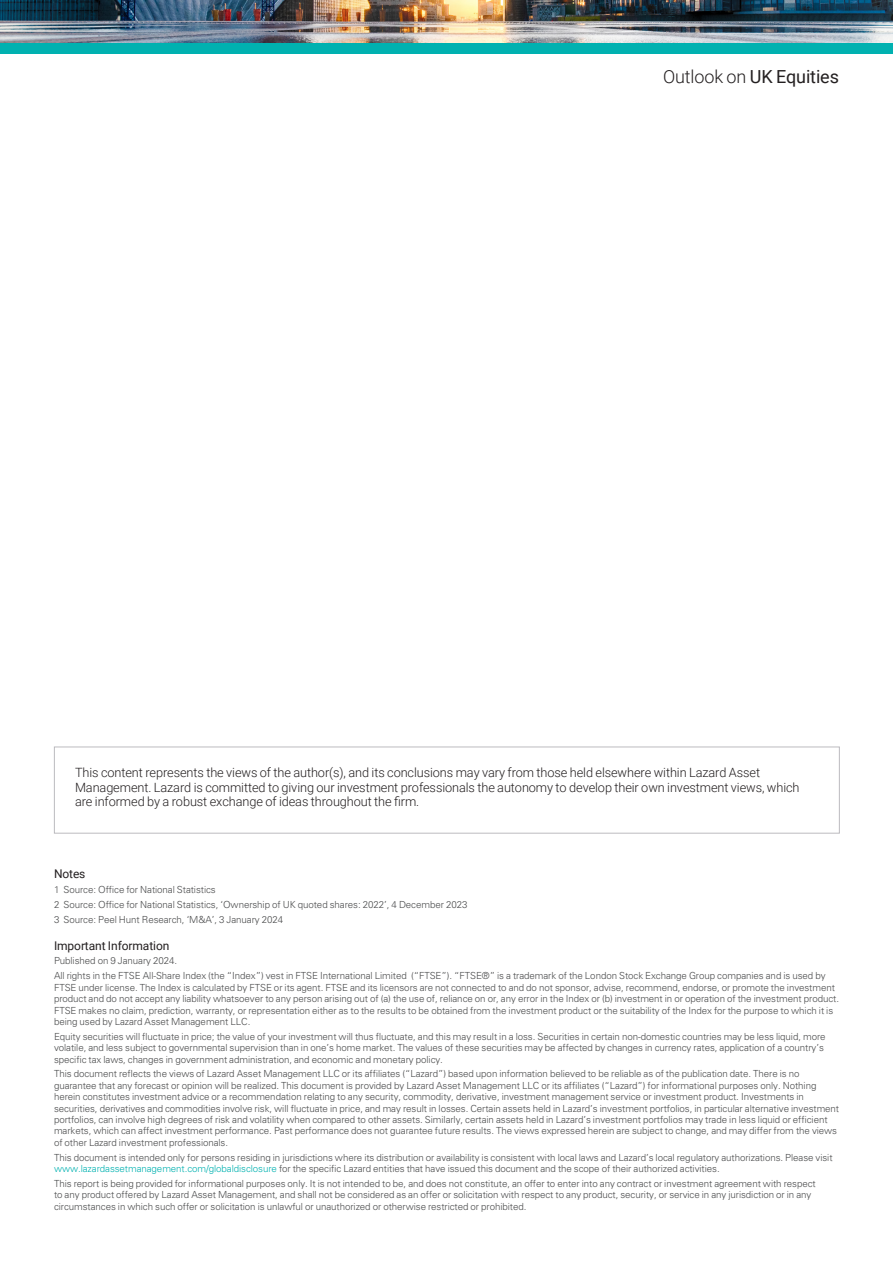
<style>
.page{position:relative;width:893px;height:1263px;background:#fff}
.page>*{position:absolute;margin:0;border:0;box-sizing:border-box;transform-origin:0 0}
.t1{font:18px "Roboto";letter-spacing:-.005em;color:#231f20}
.t2{font:300 12.75px/14.7px "Roboto";letter-spacing:-.005em;color:#231f20}
.t3{font:12px "Roboto";letter-spacing:-.005em;color:#231f20}
.t4{font:300 9.75px/11.4px "Univers LT Std";letter-spacing:-.01em;color:#4b4c4d}
.s1{font-weight:300}
.s2{color:#00b1b0}
</style>
<div class="page">
<img style="left:0;top:0;width:893px;height:43px">
<div style="left:0;top:43px;width:893px;height:11px;background:#00b1b0"></div>
<div style="left:54px;top:747px;width:786px;height:86px;border:1px solid #bcbbbf"></div>
<h1 class="t1" style="left:663px;top:63px;width:177px"><span class="s1">Outlook on</span> UK Equities</h1>
<p class="t2" style="left:75px;top:765px;width:726px">This content represents the views of the author(s), and its conclusions may vary from those held elsewhere within Lazard Asset<br>Management. Lazard is committed to giving our investment professionals the autonomy to develop their own investment views, which are informed by a robust exchange of ideas throughout the firm.</p>
<p class="t3" style="left:54px;top:866px;width:33px">Notes</p>
<p class="t4" style="left:54px;top:882px;width:415px;line-height:14.9px">1 Source: Office for National Statistics<br>2 Source: Office for National Statistics, ‘Ownership of UK quoted shares: 2022’, 4 December 2023<br>3 Source: Peel Hunt Research, ‘M&amp;A’, 3 January 2024</p>
<p class="t3" style="left:54px;top:937px;width:117px">Important Information</p>
<p class="t4" style="left:54px;top:953px;width:773px;line-height:14.9px">Published on 9 January 2024.<br>All rights in the FTSE All-Share Index (the “Index”) vest in FTSE International Limited (“FTSE”). “FTSE®” is a trademark of the London Stock Exchange Group companies and is used by</p>
<p class="t4" style="left:54px;top:981px;width:786px">FTSE under license. The Index is calculated by FTSE or its agent. FTSE and its licensors are not connected to and do not sponsor, advise, recommend, endorse, or promote the investment product and do not accept any liability whatsoever to any person arising out of (a) the use of, reliance on or, any error in the Index or (b) investment in or operation of the investment product.<br>FTSE makes no claim, prediction, warranty, or representation either as to the results to be obtained from the investment product or the suitability of the Index for the purpose to which it is being used by Lazard Asset Management LLC.</p>
<p class="t4" style="left:54px;top:1030px;width:773px">Equity securities will fluctuate in price; the value of your investment will thus fluctuate, and this may result in a loss. Securities in certain non-domestic countries may be less liquid, more volatile, and less subject to governmental supervision than in one’s home market. The values of these securities may be affected by changes in currency rates, application of a country’s specific tax laws, changes in government administration, and economic and monetary policy.</p>
<p class="t4" style="left:54px;top:1068px;width:787px">This document reflects the views of Lazard Asset Management LLC or its affiliates (“Lazard”) based upon information believed to be reliable as of the publication date. There is no guarantee that any forecast or opinion will be realized. This document is provided by Lazard Asset Management LLC or its affiliates (“Lazard”) for informational purposes only. Nothing herein constitutes investment advice or a recommendation relating to any security, commodity, derivative, investment management service or investment product. Investments in securities, derivatives and commodities involve risk, will fluctuate in price, and may result in losses. Certain assets held in Lazard’s investment portfolios, in particular alternative investment portfolios, can involve high degrees of risk and volatility when compared to other assets. Similarly, certain assets held in Lazard’s investment portfolios may trade in less liquid or efficient markets, which can affect investment performance. Past performance does not guarantee future results. The views expressed herein are subject to change, and may differ from the views of other Lazard investment professionals.</p>
<p class="t4" style="left:54px;top:1151px;width:780px">This document is intended only for persons residing in jurisdictions where its distribution or availability is consistent with local laws and Lazard’s local regulatory authorizations. Please visit <span class="s2">www.lazardassetmanagement.com/globaldisclosure</span> for the specific Lazard entities that have issued this document and the scope of their authorized activities.</p>
<p class="t4" style="left:54px;top:1178px;width:763px">This report is being provided for informational purposes only. It is not intended to be, and does not constitute, an offer to enter into any contract or investment agreement with respect to any product offered by Lazard Asset Management, and shall not be considered as an offer or solicitation with respect to any product, security, or service in any jurisdiction or in any circumstances in which such offer or solicitation is unlawful or unauthorized or otherwise restricted or prohibited.</p>
</div>
